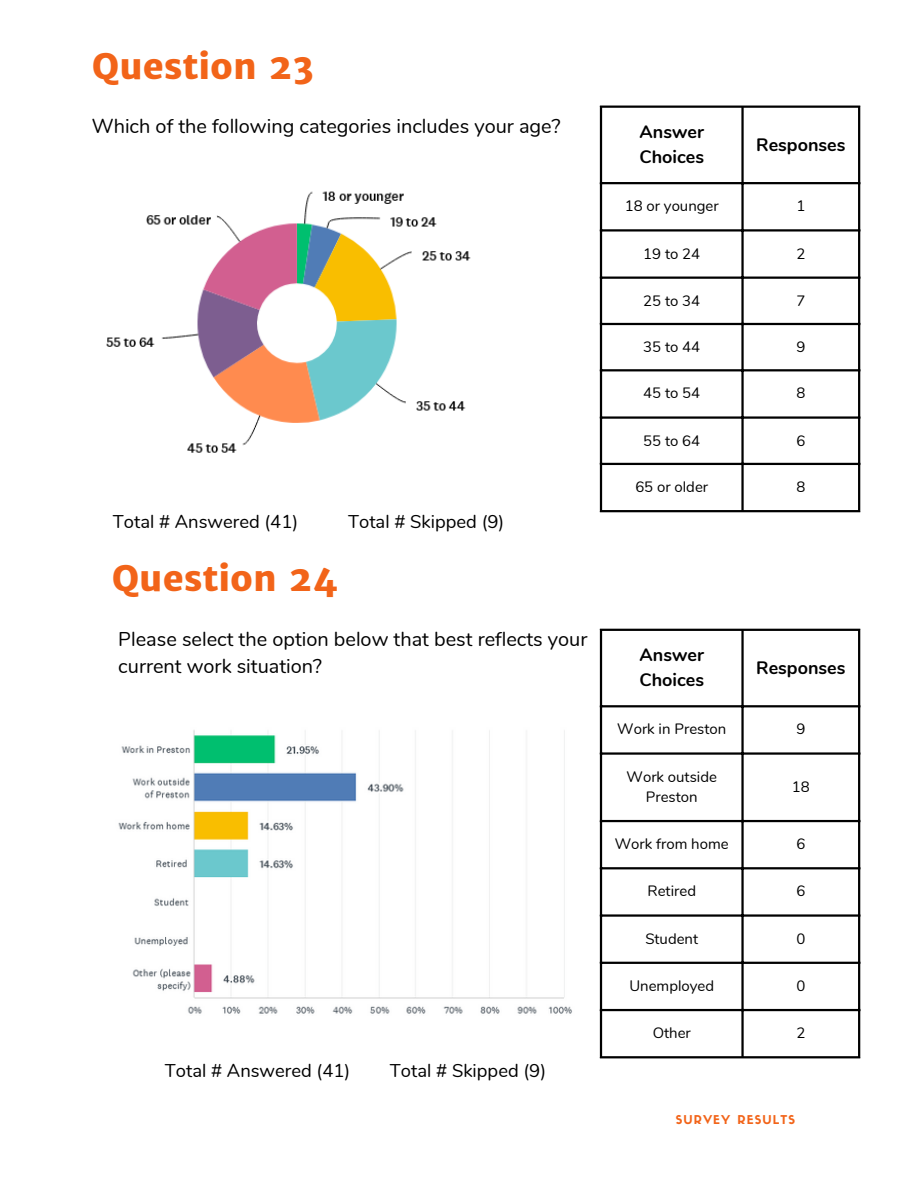
<style>
.page{position:relative;width:918px;height:1188px;background:#fff}
.page>*{position:absolute;margin:0;border:0;box-sizing:border-box;transform-origin:0 0}
.t1{font:800 35.25px "Merriweather Sans";color:#f26419}
.t2{font:19.95px/27px "Nunito";color:#000}
.t3{font:18.45px "Nunito";color:#000}
.t4{font:700 18px/24.8px "Nunito";color:#000}
.t5{font:15px/20.2px "Nunito";color:#000;text-align:center}
.t6{font:12px "Sifonn Basic";letter-spacing:.09em;color:#f26419}
</style>
<div class="page">
<hr style="left:600px;top:108px;width:2px;height:402px;background:#000">
<hr style="left:741px;top:108px;width:3px;height:402px;background:#000">
<hr style="left:858px;top:108px;width:2px;height:402px;background:#000">
<hr style="left:600px;top:106px;width:260px;height:2px;background:#000">
<hr style="left:600px;top:182px;width:260px;height:2px;background:#000">
<hr style="left:600px;top:229px;width:260px;height:3px;background:#000">
<hr style="left:600px;top:277px;width:260px;height:2px;background:#000">
<hr style="left:600px;top:323px;width:260px;height:2px;background:#000">
<hr style="left:600px;top:369px;width:260px;height:2px;background:#000">
<hr style="left:600px;top:416px;width:260px;height:3px;background:#000">
<hr style="left:600px;top:463px;width:260px;height:2px;background:#000">
<hr style="left:600px;top:510px;width:260px;height:2px;background:#000">
<img style="left:106px;top:191px;width:365px;height:262px">
<hr style="left:600px;top:631px;width:2px;height:425px;background:#000">
<hr style="left:741px;top:631px;width:3px;height:425px;background:#000">
<hr style="left:858px;top:631px;width:2px;height:425px;background:#000">
<hr style="left:600px;top:629px;width:260px;height:2px;background:#000">
<hr style="left:600px;top:705px;width:260px;height:2px;background:#000">
<hr style="left:600px;top:752px;width:260px;height:3px;background:#000">
<hr style="left:600px;top:820px;width:260px;height:2px;background:#000">
<hr style="left:600px;top:867px;width:260px;height:2px;background:#000">
<hr style="left:600px;top:914px;width:260px;height:3px;background:#000">
<hr style="left:600px;top:962px;width:260px;height:2px;background:#000">
<hr style="left:600px;top:1009px;width:260px;height:2px;background:#000">
<hr style="left:600px;top:1056px;width:260px;height:2px;background:#000">
<img style="left:118px;top:730px;width:454px;height:284px">
<h1 class="t1" style="left:92px;top:45px;width:223px">Question 23</h1>
<h2 class="t2" style="left:92px;top:113px;width:470px">Which of the following categories includes your age?</h2>
<p class="t3" style="left:113px;top:510px;width:187px">Total # Answered (41)</p>
<p class="t3" style="left:348px;top:510px;width:158px">Total # Skipped (9)</p>
<h1 class="t1" style="left:112px;top:557px;width:228px">Question 24</h1>
<h2 class="t2" style="left:118px;top:626px;width:471px">Please select the option below that best reflects your current work situation?</h2>
<p class="t3" style="left:165px;top:1059px;width:187px">Total # Answered (41)</p>
<p class="t3" style="left:390px;top:1059px;width:158px">Total # Skipped (9)</p>
<p class="t4" style="left:640px;top:120px;width:66px">Answer<br>Choices</p>
<p class="t4" style="left:756px;top:132px;width:91px">Responses</p>
<p class="t5" style="left:625px;top:196px;width:95px">18 or younger</p>
<p class="t5" style="left:796px;top:196px;width:10px">1</p>
<p class="t5" style="left:643px;top:243px;width:58px">19 to 24</p>
<p class="t5" style="left:796px;top:243px;width:10px">2</p>
<p class="t5" style="left:643px;top:291px;width:58px">25 to 34</p>
<p class="t5" style="left:796px;top:291px;width:10px">7</p>
<p class="t5" style="left:643px;top:337px;width:58px">35 to 44</p>
<p class="t5" style="left:796px;top:337px;width:10px">9</p>
<p class="t5" style="left:643px;top:383px;width:58px">45 to 54</p>
<p class="t5" style="left:796px;top:383px;width:10px">8</p>
<p class="t5" style="left:643px;top:431px;width:58px">55 to 64</p>
<p class="t5" style="left:796px;top:431px;width:10px">6</p>
<p class="t5" style="left:635px;top:477px;width:74px">65 or older</p>
<p class="t5" style="left:796px;top:477px;width:10px">8</p>
<p class="t4" style="left:640px;top:643px;width:66px">Answer<br>Choices</p>
<p class="t4" style="left:756px;top:655px;width:91px">Responses</p>
<p class="t5" style="left:617px;top:719px;width:110px">Work in Preston</p>
<p class="t5" style="left:796px;top:719px;width:10px">9</p>
<p class="t5" style="left:627px;top:767px;width:92px">Work outside<br>Preston</p>
<p class="t5" style="left:792px;top:777px;width:19px">18</p>
<p class="t5" style="left:615px;top:834px;width:115px">Work from home</p>
<p class="t5" style="left:796px;top:834px;width:10px">6</p>
<p class="t5" style="left:648px;top:881px;width:50px">Retired</p>
<p class="t5" style="left:796px;top:881px;width:10px">6</p>
<p class="t5" style="left:645px;top:929px;width:54px">Student</p>
<p class="t5" style="left:796px;top:929px;width:10px">0</p>
<p class="t5" style="left:629px;top:976px;width:86px">Unemployed</p>
<p class="t5" style="left:796px;top:976px;width:10px">0</p>
<p class="t5" style="left:653px;top:1023px;width:40px">Other</p>
<p class="t5" style="left:796px;top:1023px;width:10px">2</p>
<p class="t6" style="left:676px;top:1115px;width:121px">SURVEY RESULTS</p>
</div>
